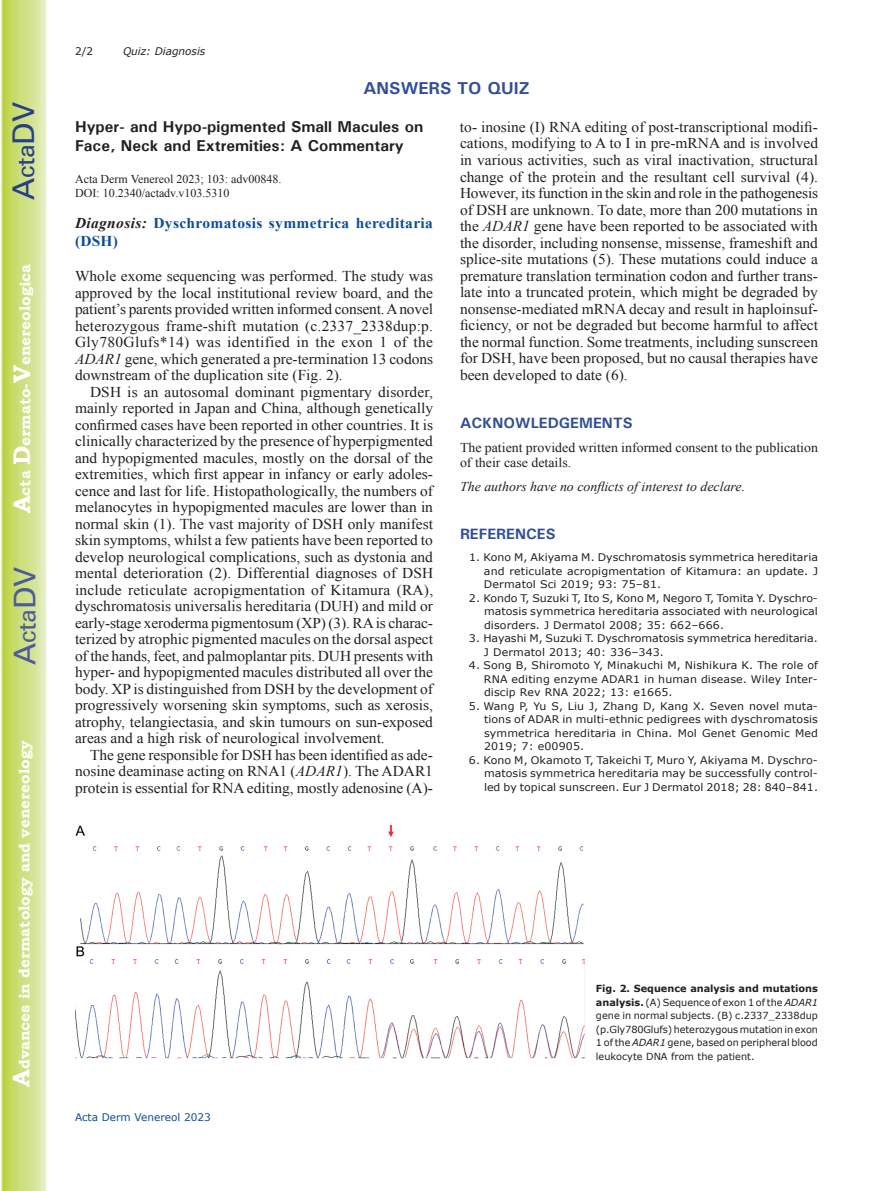
<style>
.page{position:relative;width:893px;height:1191px;background:#fff}
.page>*{position:absolute;margin:0;border:0;box-sizing:border-box;transform-origin:0 0}
.t1{font:30px "Univers";color:#4d5a9e}
.t2{font:30px "Univers";color:#253f8e}
.t3{font:700 17.25px "Univers";color:#324f95}
.t4{font:700 15.75px/18.9px "Univers";color:#231f20}
.t5{font:15px/16.5px "Times New Roman";color:#231f20;text-align:justify}
.t6{font:700 15px "Bookman Old Style";color:#fff}
.t7{font:700 15px/18px "Times New Roman";letter-spacing:.025em;color:#0f4d96}
.t8{font:700 15px "Univers";color:#324f95}
.t9{font:13.5px/15px "Times New Roman";color:#231f20}
.t10{font:italic 13.5px "Times New Roman";color:#231f20}
.t11{font:12px/14.4px "Times New Roman";color:#231f20}
.t12{font:10.5px/13.5px "Verdana";letter-spacing:.01em;color:#231f20;text-align:justify;scale:1.05 1}
.t13{font:10.5px "Verdana";color:#0f4d96}
.t14{font:italic 10.5px "Verdana";color:#231f20}
.t15{font:10.5px "Verdana";letter-spacing:.01em;color:#231f20}
.t16{font:9.75px/13.5px "Verdana";color:#231f20;text-align:justify}
.s1{font-size:24px}
.s2{font-style:italic;color:#231f20}
.s3{font-style:italic}
.s4{font-weight:700}
</style>
<div class="page">
<svg style="left:1px;top:0;width:45px;height:1191px;background:#cfe084"></svg>
<img style="left:75px;top:826px;width:510px;height:233px">
<h1 class="t2" style="left:6px;top:200px;width:100px;rotate:-90deg">A<span class="s1">cta</span>DV</h1>
<p class="t6" style="left:16px;top:513px;width:251px;rotate:-90deg"><span class="s1">A</span>cta <span class="s1">D</span>ermato-<span class="s1">V</span>enereologica</p>
<h1 class="t1" style="left:7px;top:665px;width:100px;rotate:-90deg">A<span class="s1">cta</span>DV</h1>
<p class="t6" style="left:15px;top:1087px;width:347px;rotate:-90deg"><span class="s1">A</span>dvances in dermatology and venereology</p>
<p class="t15" style="left:75px;top:44px;width:20px">2/2</p>
<p class="t14" style="left:123px;top:44px;width:84px">Quiz: Diagnosis</p>
<p class="t3" style="left:363px;top:77px;width:168px">ANSWERS TO QUIZ</p>
<p class="t4" style="left:75px;top:117px;width:350px">Hyper- and Hypo-pigmented Small Macules on<br>Face, Neck and Extremities: A Commentary</p>
<p class="t11" style="left:75px;top:171px;width:208px">Acta Derm Venereol 2023; 103: adv00848.<br>DOI: 10.2340/actadv.v103.5310</p>
<p class="t7" style="left:75px;top:213px;width:359px"><span class="s2">Diagnosis:</span> Dyschromatosis symmetrica hereditaria (DSH)</p>
<p class="t5" style="left:75px;top:268px;width:360px">Whole exome sequencing was performed. The study was approved by the local institutional review board, and the patient’s parents provided written informed consent. A novel heterozygous frame-shift mutation (c.2337_2338dup:p.<br>Gly780Glufs*14) was identified in the exon 1 of the <span class="s3">ADAR1</span> gene, which generated a pre-termination 13 codons downstream of the duplication site (Fig. 2).</p>
<p class="t5" style="left:75px;top:383px;width:360px;text-indent:15px">DSH is an autosomal dominant pigmentary disorder, mainly reported in Japan and China, although genetically confirmed cases have been reported in other countries. It is clinically characterized by the presence of hyperpigmented and hypopigmented macules, mostly on the dorsal of the extremities, which first appear in infancy or early adoles&shy;cence and last for life. Histopathologically, the numbers of melanocytes in hypopigmented macules are lower than in normal skin (1). The vast majority of DSH only manifest skin symptoms, whilst a few patients have been reported to develop neurological complications, such as dystonia and mental deterioration (2). Differential diagnoses of DSH include reticulate acropigmentation of Kitamura (RA), dyschromatosis universalis hereditaria (DUH) and mild or early-stage xeroderma pigmentosum (XP) (3). RA is charac&shy;terized by atrophic pigmented macules on the dorsal aspect of the hands, feet, and palmoplantar pits. DUH presents with hyper- and hypopigmented macules distributed all over the body. XP is distinguished from DSH by the development of progressively worsening skin symptoms, such as xerosis, atrophy, telangiectasia, and skin tumours on sun-exposed areas and a high risk of neurological involvement.</p>
<p class="t5" style="left:75px;top:746px;width:360px;text-indent:15px">The gene responsible for DSH has been identified as ade&shy;nosine deaminase acting on RNA1 (<span class="s3">ADAR1</span>). The ADAR1 protein is essential for RNA editing, mostly adenosine (A)-</p>
<p class="t5" style="left:460px;top:118px;width:360px">to- inosine (I) RNA editing of post-transcriptional modifi&shy;cations, modifying to A to I in pre-mRNA and is involved in various activities, such as viral inactivation, structural change of the protein and the resultant cell survival (4).<br>However, its function in the skin and role in the pathogenesis of DSH are unknown. To date, more than 200 mutations in the <span class="s3">ADAR1</span> gene have been reported to be associated with the disorder, including nonsense, missense, frameshift and splice-site mutations (5). These mutations could induce a premature translation termination codon and further trans&shy;late into a truncated protein, which might be degraded by nonsense-mediated mRNA decay and result in haploinsuf&shy;ficiency, or not be degraded but become harmful to affect the normal function. Some treatments, including sunscreen for DSH, have been proposed, but no causal therapies have been developed to date (6).</p>
<p class="t8" style="left:460px;top:413px;width:174px">ACKNOWLEDGEMENTS</p>
<p class="t9" style="left:460px;top:439px;width:360px">The patient provided written informed consent to the publication of their case details.</p>
<p class="t10" style="left:460px;top:477px;width:287px">The authors have no conflicts of interest to declare.</p>
<p class="t8" style="left:460px;top:524px;width:97px">REFERENCES</p>
<p class="t12" style="left:484px;top:551px;width:320px;text-indent:-15px">1. Kono M, Akiyama M. Dyschromatosis symmetrica hereditaria and reticulate acropigmentation of Kitamura: an update. J Dermatol Sci 2019; 93: 75–81.</p>
<p class="t12" style="left:484px;top:591px;width:320px;text-indent:-15px">2. Kondo T, Suzuki T, Ito S, Kono M, Negoro T, Tomita Y. Dyschro&shy;matosis symmetrica hereditaria associated with neurological disorders. J Dermatol 2008; 35: 662–666.</p>
<p class="t12" style="left:484px;top:632px;width:319px;text-indent:-15px">3. Hayashi M, Suzuki T. Dyschromatosis symmetrica hereditaria.<br>J Dermatol 2013; 40: 336–343.</p>
<p class="t12" style="left:484px;top:659px;width:320px;text-indent:-15px">4. Song B, Shiromoto Y, Minakuchi M, Nishikura K. The role of RNA editing enzyme ADAR1 in human disease. Wiley Inter&shy;discip Rev RNA 2022; 13: e1665.</p>
<p class="t12" style="left:484px;top:699px;width:320px;text-indent:-15px">5. Wang P, Yu S, Liu J, Zhang D, Kang X. Seven novel muta&shy;tions of ADAR in multi-ethnic pedigrees with dyschromatosis symmetrica hereditaria in China. Mol Genet Genomic Med 2019; 7: e00905.</p>
<p class="t12" style="left:484px;top:753px;width:320px;text-indent:-15px">6. Kono M, Okamoto T, Takeichi T, Muro Y, Akiyama M. Dyschro&shy;matosis symmetrica hereditaria may be successfully control&shy;led by topical sunscreen. Eur J Dermatol 2018; 28: 840–841.</p>
<p class="t13" style="left:75px;top:1110px;width:137px">Acta Derm Venereol 2023</p>
<p class="t16" style="left:596px;top:982px;width:224px"><span class="s4">Fig. 2. Sequence analysis and mutations analysis.</span> (A) Sequence of exon 1 of the <span class="s3">ADAR1 </span>gene in normal subjects. (B) c.2337_2338dup (p.Gly780Glufs) heterozygous mutation in exon 1 of the <span class="s3">ADAR1</span> gene, based on peripheral blood leukocyte DNA from the patient.</p>
</div>
